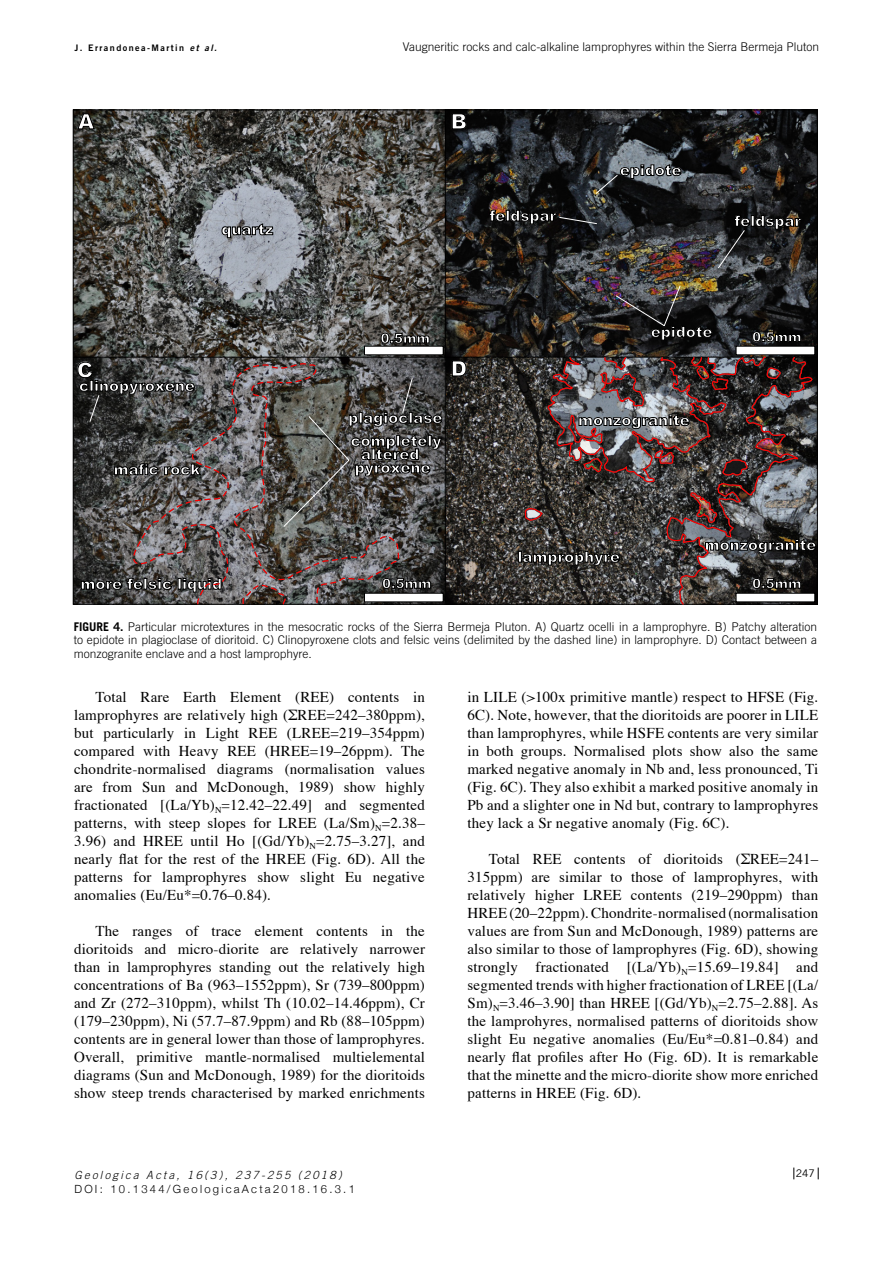
<style>
.page{position:relative;width:893px;height:1263px;background:#fff}
.page>*{position:absolute;margin:0;border:0;box-sizing:border-box;transform-origin:0 0}
.t1{font:900 21px "Arial";color:#fff}
.t2{font:15px/18px "Times";letter-spacing:.01em;color:#000;text-align:justify}
.t3{font:900 15px/23px "Arial";color:#fff}
.t4{font:900 13.5px "Arial";color:#fff}
.t5{font:300 12px/13.5px "Trade Gothic";color:#000;text-align:justify}
.t6{font:300 11.25px "Helvetica Neue";letter-spacing:.2em;color:#000}
.t7{font:italic 300 11.25px "Trade Gothic";letter-spacing:.2em;color:#000}
.t8{font:10.5px "Trade Gothic";color:#000}
.t9{font:9px "Trade Gothic Bold Two";letter-spacing:.16em;color:#000}
.s1{font-style:italic}
.s2{font-weight:700}
</style>
<div class="page">
<svg style="left:793px;top:1167px;width:1px;height:12px"></svg>
<svg style="left:818px;top:1167px;width:1px;height:12px"></svg>
<img style="left:75px;top:112px;width:741px;height:491px">
<div style="left:518px;top:551px;width:4px;height:11px;border:1px solid #000"></div>
<svg style="left:522px;top:551px;width:1px;height:15px"></svg>
<svg style="left:221px;top:223px;width:53px;height:15px"></svg>
<svg style="left:400px;top:377px;width:43px;height:151px;background:#464545"></svg>
<svg style="left:81px;top:577px;width:44px;height:16px"></svg>
<svg style="left:114px;top:463px;width:11px;height:13px"></svg>
<img style="left:615px;top:285px;width:98px;height:56px">
<svg style="left:595px;top:164px;width:87px;height:31px;background:#3e4246"></svg>
<svg style="left:489px;top:209px;width:109px;height:16px;background:#1d1b1a"></svg>
<svg style="left:717px;top:215px;width:85px;height:54px;background:#2e2c2b"></svg>
<svg style="left:77px;top:113px;width:18px;height:17px"></svg>
<hr style="left:445px;top:110px;width:1px;height:494px;background:#000">
<hr style="left:73px;top:357px;width:744px;height:1px;background:#000">
<div style="left:364px;top:346px;width:79px;height:9px;background:#fff"></div>
<svg style="left:380px;top:332px;width:50px;height:12px"></svg>
<div style="left:736px;top:346px;width:79px;height:9px;background:#fff"></div>
<svg style="left:752px;top:331px;width:49px;height:12px"></svg>
<div style="left:364px;top:593px;width:79px;height:9px;background:#fff"></div>
<div style="left:364px;top:593px;width:80px;height:9px;border:1px solid #000"></div>
<svg style="left:400px;top:577px;width:31px;height:12px"></svg>
<svg style="left:451px;top:113px;width:16px;height:17px"></svg>
<svg style="left:451px;top:360px;width:16px;height:17px"></svg>
<svg style="left:77px;top:361px;width:118px;height:62px;background:#262726"></svg>
<img style="left:523px;top:356px;width:295px;height:249px">
<svg style="left:125px;top:362px;width:275px;height:243px;background:#5c5957"></svg>
<p class="t9" style="left:74px;top:43px;width:144px">J. Errandonea-Martin <span class="s1">et al.</span></p>
<p class="t5" style="left:403px;top:40px;width:418px">Vaugneritic rocks and calc-alkaline lamprophyres within the Sierra Bermeja Pluton</p>
<h1 class="t1" style="left:78px;top:106px;width:18px">A</h1>
<p class="t3" style="left:221px;top:217px;width:53px">quartz</p>
<h1 class="t1" style="left:451px;top:106px;width:18px">B</h1>
<p class="t3" style="left:620px;top:158px;width:63px">epidote</p>
<p class="t3" style="left:489px;top:204px;width:68px">feldspar</p>
<p class="t3" style="left:734px;top:209px;width:68px">feldspar</p>
<p class="t3" style="left:651px;top:320px;width:63px">epidote</p>
<p class="t4" style="left:380px;top:328px;width:51px">0.5mm</p>
<p class="t4" style="left:752px;top:327px;width:51px">0.5mm</p>
<h1 class="t1" style="left:77px;top:355px;width:18px">C</h1>
<h1 class="t1" style="left:451px;top:353px;width:18px">D</h1>
<p class="t3" style="left:79px;top:374px;width:117px">clinopyroxene</p>
<p class="t3" style="left:114px;top:457px;width:88px">mafic rock</p>
<p class="t3" style="left:80px;top:572px;width:143px">more felsic liquid</p>
<p class="t3" style="left:348px;top:406px;width:96px">plagioclase completely</p>
<p class="t3" style="left:355px;top:447px;width:77px;line-height:13.4px;text-align:center">altered pyroxene</p>
<p class="t3" style="left:578px;top:408px;width:113px">monzogranite</p>
<p class="t3" style="left:517px;top:545px;width:104px">lamprophyre</p>
<p class="t3" style="left:705px;top:533px;width:113px">monzogranite</p>
<p class="t4" style="left:382px;top:574px;width:51px">0.5mm</p>
<p class="t4" style="left:752px;top:574px;width:51px">0.5mm</p>
<p class="t5" style="left:74px;top:619px;width:745px"><span class="s2">FIGURE 4.</span> Particular microtextures in the mesocratic rocks of the Sierra Bermeja Pluton. A) Quartz ocelli in a lamprophyre. B) Patchy alteration to epidote in plagioclase of dioritoid. C) Clinopyroxene clots and felsic veins (delimited by the dashed line) in lamprophyre. D) Contact between a monzogranite enclave and a host lamprophyre.</p>
<p class="t2" style="left:74px;top:687px;width:352px;text-indent:21px">Total Rare Earth Element (REE) contents in lamprophyres are relatively high (ΣREE=242–380ppm), but particularly in Light REE (LREE=219–354ppm) compared with Heavy REE (HREE=19–26ppm). The chondrite-normalised diagrams (normalisation values are from Sun and McDonough, 1989) show highly fractionated [(La/Yb)<sub>N</sub>=12.42–22.49] and segmented patterns, with steep slopes for LREE (La/Sm)<sub>N</sub>=2.38– 3.96) and HREE until Ho [(Gd/Yb)<sub>N</sub>=2.75–3.27], and nearly flat for the rest of the HREE (Fig. 6D). All the patterns for lamprophyres show slight Eu negative anomalies (Eu/Eu*=0.76–0.84).</p>
<p class="t2" style="left:74px;top:921px;width:352px;text-indent:21px">The ranges of trace element contents in the dioritoids and micro-diorite are relatively narrower than in lamprophyres standing out the relatively high concentrations of Ba (963–1552ppm), Sr (739–800ppm) and Zr (272–310ppm), whilst Th (10.02–14.46ppm), Cr (179–230ppm), Ni (57.7–87.9ppm) and Rb (88–105ppm) contents are in general lower than those of lamprophyres.<br>Overall, primitive mantle-normalised multielemental diagrams (Sun and McDonough, 1989) for the dioritoids show steep trends characterised by marked enrichments</p>
<p class="t7" style="left:74px;top:1168px;width:269px">Geologica Acta, 16(3), 237-255 (2018)</p>
<p class="t6" style="left:74px;top:1181px;width:282px">DOI: 10.1344/GeologicaActa2018.16.3.1</p>
<p class="t2" style="left:467px;top:687px;width:352px">in LILE (&gt;100x primitive mantle) respect to HFSE (Fig.<br>6C). Note, however, that the dioritoids are poorer in LILE than lamprophyres, while HSFE contents are very similar in both groups. Normalised plots show also the same marked negative anomaly in Nb and, less pronounced, Ti (Fig. 6C). They also exhibit a marked positive anomaly in Pb and a slighter one in Nd but, contrary to lamprophyres they lack a Sr negative anomaly (Fig. 6C).</p>
<p class="t2" style="left:467px;top:849px;width:352px;text-indent:21px">Total REE contents of dioritoids (ΣREE=241– 315ppm) are similar to those of lamprophyres, with relatively higher LREE contents (219–290ppm) than HREE (20–22ppm). Chondrite-normalised (normalisation values are from Sun and McDonough, 1989) patterns are also similar to those of lamprophyres (Fig. 6D), showing strongly fractionated [(La/Yb)<sub>N</sub>=15.69–19.84] and segmented trends with higher fractionation of LREE [(La/ Sm)<sub>N</sub>=3.46–3.90] than HREE [(Gd/Yb)<sub>N</sub>=2.75–2.88]. As the lamprohyres, normalised patterns of dioritoids show slight Eu negative anomalies (Eu/Eu*=0.81–0.84) and nearly flat profiles after Ho (Fig. 6D). It is remarkable that the minette and the micro-diorite show more enriched patterns in HREE (Fig. 6D).</p>
<p class="t8" style="left:796px;top:1167px;width:21px">247</p>
</div>
